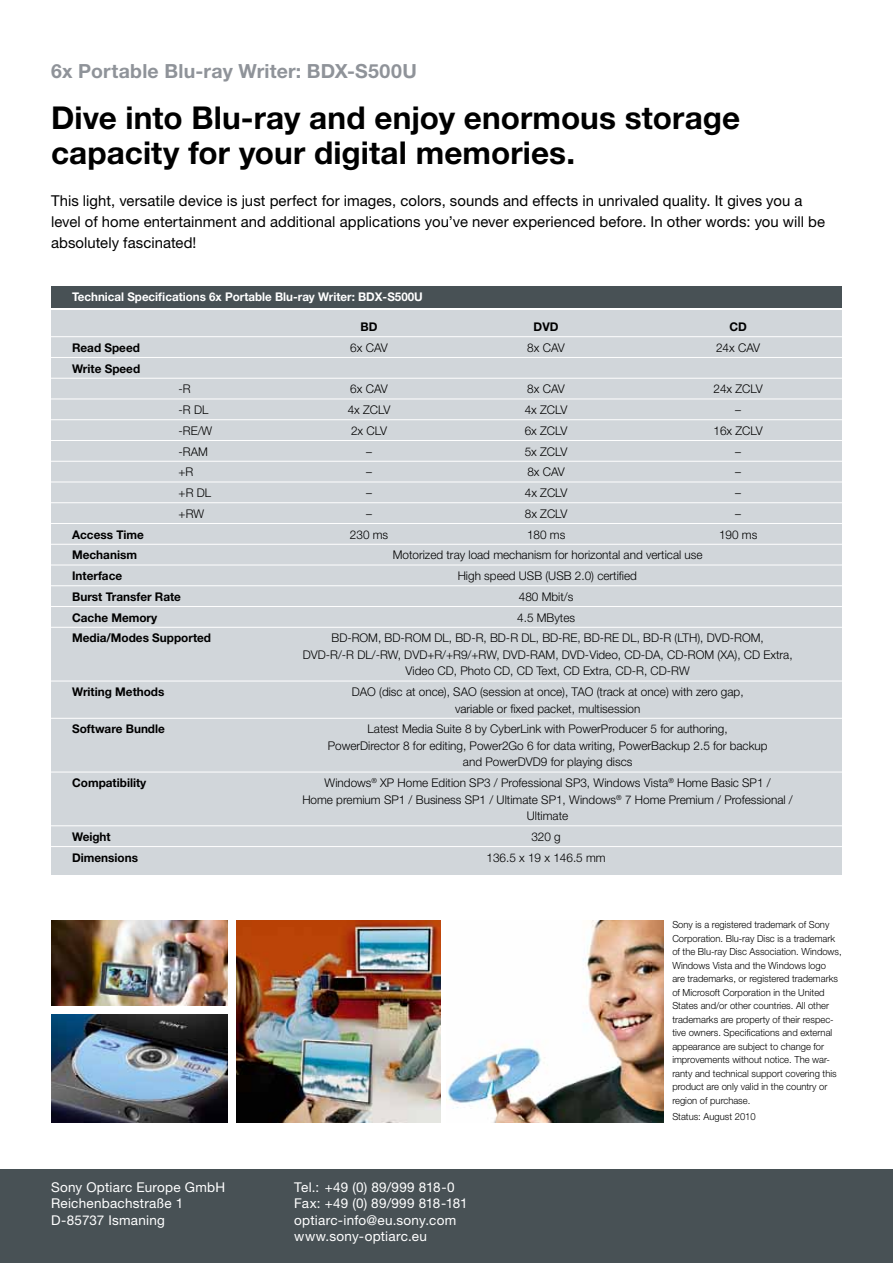
<style>
.page{position:relative;width:893px;height:1263px;background:#fff}
.page>*{position:absolute;margin:0;border:0;box-sizing:border-box;transform-origin:0 0}
.t1{font:700 31.5px/34.5px "Helvetica Neue LT Std";color:#000}
.t2{font:700 19.5px "Helvetica Neue LT Std";letter-spacing:.01em;color:#8f9399}
.t3{font:15px/21px "Helvetica Neue LT Std";letter-spacing:.005em;color:#000}
.t4{font:13.5px/16.5px "Helvetica Neue LT Std";letter-spacing:.02em;color:#fff}
.t5{font:300 12px/16.5px "Helvetica Neue LT Std";color:#000;text-align:center}
.t6{font:700 12px "Helvetica Neue LT Std";color:#000}
.t7{font:700 12px "Helvetica Neue LT Std";color:#fff}
.t8{font:300 9.75px/13.5px "Helvetica Neue LT Std";color:#000}
</style>
<div class="page">
<div style="left:0;top:1169px;width:893px;height:94px;background:#485155"></div>
<div style="left:51px;top:310px;width:791px;height:564px;background:#d1d6da"></div>
<hr style="left:51px;top:336px;width:791px;height:1px;background:#fff">
<hr style="left:51px;top:357px;width:791px;height:1px;background:#fff">
<hr style="left:51px;top:378px;width:791px;height:1px;background:#fff">
<hr style="left:51px;top:399px;width:791px;height:1px;background:#fff">
<hr style="left:51px;top:419px;width:791px;height:1px;background:#fff">
<hr style="left:51px;top:440px;width:791px;height:1px;background:#fff">
<hr style="left:51px;top:461px;width:791px;height:1px;background:#fff">
<hr style="left:51px;top:482px;width:791px;height:1px;background:#fff">
<hr style="left:51px;top:502px;width:791px;height:1px;background:#fff">
<hr style="left:51px;top:523px;width:791px;height:1px;background:#fff">
<hr style="left:51px;top:544px;width:791px;height:1px;background:#fff">
<hr style="left:51px;top:565px;width:791px;height:1px;background:#fff">
<hr style="left:51px;top:585px;width:791px;height:1px;background:#fff">
<hr style="left:51px;top:606px;width:791px;height:1px;background:#fff">
<hr style="left:51px;top:627px;width:791px;height:1px;background:#fff">
<hr style="left:51px;top:681px;width:791px;height:1px;background:#fff">
<hr style="left:51px;top:718px;width:791px;height:1px;background:#fff">
<hr style="left:51px;top:772px;width:791px;height:1px;background:#fff">
<hr style="left:51px;top:825px;width:791px;height:1px;background:#fff">
<hr style="left:51px;top:846px;width:791px;height:1px;background:#fff">
<div style="left:51px;top:286px;width:791px;height:22px;background:#485155"></div>
<img style="left:236px;top:921px;width:204px;height:202px">
<img style="left:446px;top:921px;width:217px;height:202px">
<img style="left:51px;top:921px;width:176px;height:85px">
<img style="left:51px;top:1014px;width:176px;height:109px">
<h2 class="t2" style="left:51px;top:59px;width:365px">6x Portable Blu-ray Writer: BDX-S500U</h2>
<h1 class="t1" style="left:51px;top:100px;width:691px">Dive into Blu-ray and enjoy enormous storage capacity for your digital memories.</h1>
<p class="t3" style="left:51px;top:190px;width:776px">This light, versatile device is just perfect for images, colors, sounds and effects in unrivaled quality. It gives you a level of home entertainment and additional applications you’ve never experienced before. In other words: you will be absolutely fascinated!</p>
<p class="t7" style="left:72px;top:290px;width:351px">Technical Specifications 6x Portable Blu-ray Writer: BDX-S500U</p>
<p class="t6" style="left:361px;top:319px;width:18px">BD</p>
<p class="t6" style="left:534px;top:319px;width:26px">DVD</p>
<p class="t6" style="left:729px;top:319px;width:19px">C D</p>
<p class="t6" style="left:51px;top:340px;width:90px">Read Speed</p>
<p class="t5" style="left:350px;top:339px;width:39px">6x CAV</p>
<p class="t5" style="left:527px;top:339px;width:39px">8x CAV</p>
<p class="t5" style="left:716px;top:339px;width:46px">24x CAV</p>
<p class="t6" style="left:72px;top:361px;width:70px">Write Speed</p>
<p class="t5" style="left:179px;top:381px;width:14px">-R</p>
<p class="t5" style="left:350px;top:381px;width:39px">6x CAV</p>
<p class="t5" style="left:527px;top:381px;width:39px">8x CAV</p>
<p class="t5" style="left:713px;top:381px;width:51px">24x ZCLV</p>
<p class="t5" style="left:179px;top:401px;width:31px">-R DL</p>
<p class="t5" style="left:348px;top:401px;width:44px">4x ZCLV</p>
<p class="t5" style="left:525px;top:401px;width:44px">4x ZCLV</p>
<p class="t5" style="left:735px;top:401px;width:7px">–</p>
<p class="t5" style="left:179px;top:422px;width:35px">-RE/W</p>
<p class="t5" style="left:351px;top:422px;width:37px">2x CLV</p>
<p class="t5" style="left:525px;top:422px;width:44px">6x ZCLV</p>
<p class="t5" style="left:713px;top:422px;width:51px">16x ZCLV</p>
<p class="t5" style="left:179px;top:443px;width:31px">-RAM</p>
<p class="t5" style="left:366px;top:443px;width:7px">–</p>
<p class="t5" style="left:525px;top:443px;width:44px">5x ZCLV</p>
<p class="t5" style="left:735px;top:443px;width:7px">–</p>
<p class="t5" style="left:179px;top:464px;width:16px">+R</p>
<p class="t5" style="left:366px;top:464px;width:7px">–</p>
<p class="t5" style="left:527px;top:464px;width:39px">8x CAV</p>
<p class="t5" style="left:735px;top:464px;width:7px">–</p>
<p class="t5" style="left:179px;top:484px;width:34px">+R DL</p>
<p class="t5" style="left:366px;top:484px;width:7px">–</p>
<p class="t5" style="left:525px;top:484px;width:44px">4x ZCLV</p>
<p class="t5" style="left:735px;top:484px;width:7px">–</p>
<p class="t5" style="left:179px;top:505px;width:27px">+RW</p>
<p class="t5" style="left:366px;top:505px;width:7px">–</p>
<p class="t5" style="left:525px;top:505px;width:44px">8x ZCLV</p>
<p class="t5" style="left:735px;top:505px;width:7px">–</p>
<p class="t6" style="left:51px;top:527px;width:94px">Access Time</p>
<p class="t5" style="left:350px;top:526px;width:40px">230 ms</p>
<p class="t5" style="left:527px;top:526px;width:40px">180 ms</p>
<p class="t5" style="left:719px;top:526px;width:40px">190 ms</p>
<p class="t6" style="left:72px;top:548px;width:66px">Mechanism</p>
<p class="t5" style="left:393px;top:547px;width:311px">Motorized tray load mechanism for horizontal and vertical use</p>
<p class="t6" style="left:51px;top:568px;width:73px">I nterface</p>
<p class="t5" style="left:458px;top:567px;width:181px">High speed USB (USB 2.0) certified</p>
<p class="t6" style="left:72px;top:589px;width:110px">Burst Transfer Rate</p>
<p class="t5" style="left:519px;top:588px;width:56px">480 Mbit/s</p>
<p class="t6" style="left:51px;top:610px;width:16px">C</p>
<p class="t6" style="left:81px;top:610px;width:78px">ache Memory</p>
<p class="t5" style="left:517px;top:609px;width:59px">4.5 MBytes</p>
<p class="t6" style="left:72px;top:631px;width:140px">Media/Modes Supported</p>
<p class="t5" style="left:303px;top:630px;width:491px">BD-ROM, BD-ROM DL, BD-R, BD-R DL, BD-RE, BD-RE DL, BD-R (LTH), DVD-ROM,<br>DVD-R/-R DL/-RW, DVD+R/+R9/+RW, DVD-RAM, DVD-Video, CD-DA, CD-ROM (XA), CD Extra,<br>Video CD, Photo CD, CD Text, CD Extra, CD-R, CD-RW</p>
<p class="t6" style="left:72px;top:684px;width:94px">Writing Methods</p>
<p class="t5" style="left:352px;top:683px;width:393px">DAO (disc at once), SAO (session at once), TAO (track at once) with zero gap, variable or fixed packet, multisession</p>
<p class="t6" style="left:51px;top:722px;width:115px">Software Bundle</p>
<p class="t5" style="left:328px;top:721px;width:441px">Latest Media Suite 8 by CyberLink with PowerProducer 5 for authoring,<br>PowerDirector 8 for editing, Power2Go 6 for data writing, PowerBackup 2.5 for backup and PowerDVD9 for playing discs</p>
<p class="t6" style="left:51px;top:775px;width:16px">C</p>
<p class="t6" style="left:81px;top:775px;width:67px">ompatibility</p>
<p class="t5" style="left:302px;top:774px;width:492px">Windows<sup>®</sup> XP Home Edition SP3 / Professional SP3, Windows Vista<sup>®</sup> Home Basic SP1 /<br>Home premium SP1 / Business SP1 / Ultimate SP1, Windows<sup>®</sup> 7 Home Premium / Professional /<br>Ultimate</p>
<p class="t6" style="left:72px;top:829px;width:40px">Weight</p>
<p class="t5" style="left:531px;top:828px;width:31px">320 g</p>
<p class="t6" style="left:72px;top:850px;width:67px">Dimensions</p>
<p class="t5" style="left:486px;top:849px;width:121px">136.5 x 19 x 146.5 mm</p>
<p class="t4" style="left:51px;top:1178px;width:176px">Sony Optiarc Europe GmbH<br>Reichenbachstraße 1<br>D-85737 Ismaning</p>
<p class="t4" style="left:294px;top:1178px;width:175px">Tel.: +49 (0) 89/999 818-0<br>Fax: +49 (0) 89/999 818-181 optiarc-info@eu.sony.com www.sony-optiarc.eu</p>
<p class="t8" style="left:672px;top:918px;width:171px">Sony is a registered trademark of Sony Corporation. Blu-ray Disc is a trademark of the Blu-ray Disc Association. Windows, Windows Vista and the Windows logo<br>are trademarks, or registered trademarks of Microsoft Corporation in the United States and/or other countries. All other trademarks are property of their respec&shy;tive owners. Specifications and external appearance are subject to change for improvements without notice. The war&shy;ranty and technical support covering this product are only valid in the country or region of purchase.</p>
<p class="t8" style="left:672px;top:1110px;width:85px">Status: August 2010</p>
</div>
